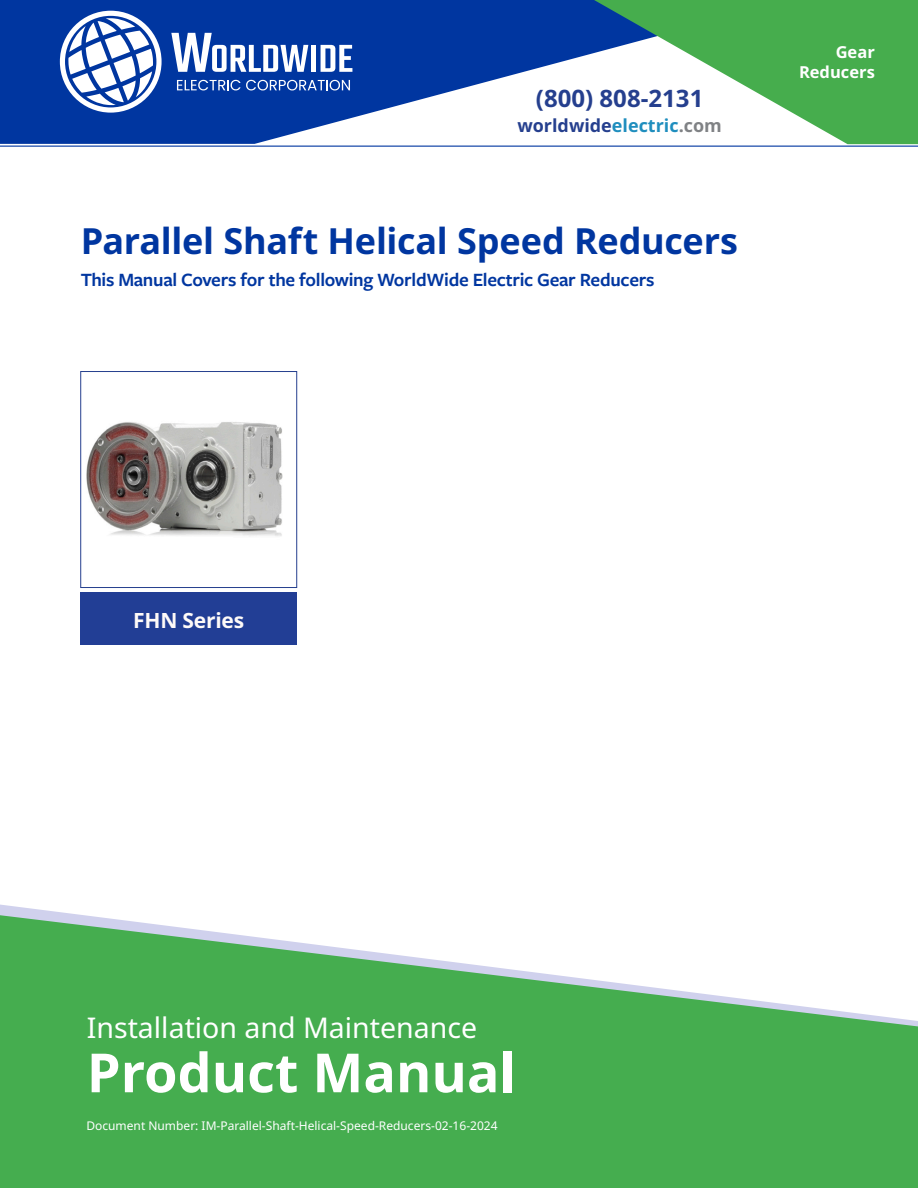
<style>
.page{position:relative;width:918px;height:1188px;background:#fff}
.page>*{position:absolute;margin:0;border:0;box-sizing:border-box;transform-origin:0 0}
.t1{font:700 54px "Noto Sans";color:#fff}
.Cover_Title{font:700 36px "Noto Sans";letter-spacing:-.005em;color:#0036a0}
.t2{font:28.5px "Noto Sans";color:#fff}
.t3{font:700 24px "Noto Sans";color:#253f8e}
.Cover_Product_Names{font:700 21px "Noto Sans";letter-spacing:-.01em;color:#fefaf8}
.Cover_Sub-title{font:600 19.5px "Freight Sans Pro";letter-spacing:-.015em;color:#0036a0}
.t4{font:700 18px "Noto Sans";color:#253f8e}
.t5{font:700 16.5px/19.8px "Noto Sans";color:#fff;text-align:right}
.Cover_-_Footer{font:12px "Noto Sans";color:#fff}
.s1{color:#1f8ebe}
.s2{color:#808285}
</style>
<div class="page">
<hr style="left:0;top:146px;width:918px;height:1px;background:#0036a0">
<svg style="left:0;top:0;width:568px;height:144px;fill:#0036a0"></svg>
<svg style="left:0;top:914px;width:918px;height:274px;fill:#45ad4f"></svg>
<svg style="left:568px;top:0;width:350px;height:144px;fill:#46ad4d"></svg>
<svg style="left:60px;top:11px;width:102px;height:102px"></svg>
<svg style="left:177px;top:80px;width:173px;height:10px"></svg>
<div style="left:311px;top:45px;width:5px;height:27px;background:#fff"></div>
<svg style="left:321px;top:45px;width:31px;height:27px"></svg>
<svg style="left:171px;top:33px;width:137px;height:39px"></svg>
<img style="left:86px;top:422px;width:197px;height:114px">
<div style="left:80px;top:371px;width:217px;height:217px;border:1px solid #253f8e"></div>
<div style="left:81px;top:592px;width:216px;height:53px;background:#223e95"></div>
<h3 class="t3" style="left:536px;top:84px;width:169px">(800) 808-2131</h3>
<h3 class="t4" style="left:517px;top:116px;width:206px">worldwide<span class="s1">electric</span><span class="s2">.com</span></h3>
<p class="Cover_Title" style="left:81px;top:221px;width:659px">Parallel Shaft Helical Speed Reducers</p>
<p class="Cover_Sub-title" style="left:81px;top:266px;width:575px">This Manual Covers for the following WorldWide Electric Gear Reducers</p>
<h3 class="t5" style="left:799px;top:42px;width:77px">Gear<br>Reducers</h3>
<p class="Cover_Product_Names" style="left:133px;top:609px;width:113px">FHN Series</p>
<h3 class="t2" style="left:87px;top:1012px;width:392px">Installation and Maintenance</h3>
<h1 class="t1" style="left:87px;top:1042px;width:431px">Product Manual</h1>
<p class="Cover_-_Footer" style="left:86px;top:1118px;width:413px">Document Number: IM-Parallel-Shaft-Helical-Speed-Reducers-02-16-2024</p>
</div>
